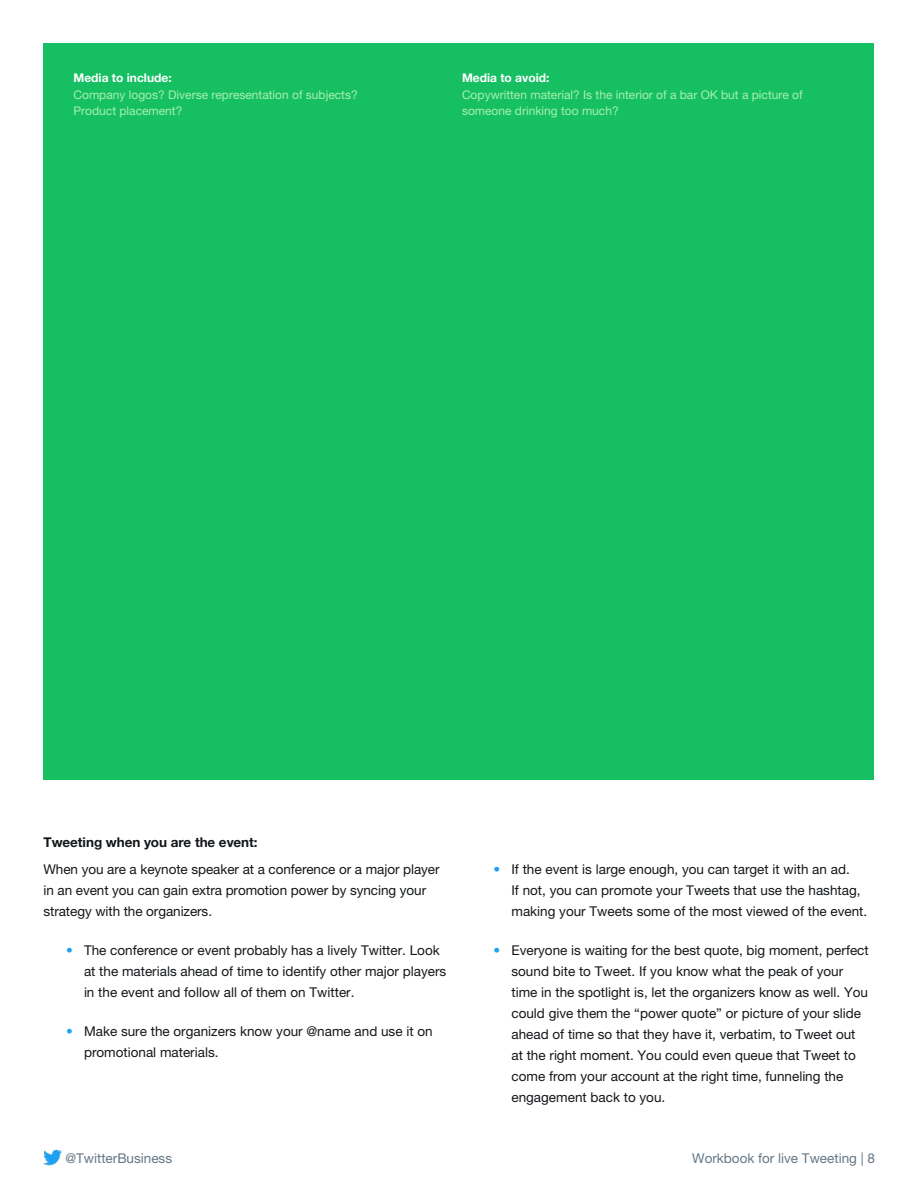
<style>
.page{position:relative;width:918px;height:1188px;background:#fff}
.page>*{position:absolute;margin:0;border:0;box-sizing:border-box;transform-origin:0 0}
.t1{font:13.5px/21px "Helvetica Neue LT Pro";color:#14171a}
.t2{font:13.5px "Helvetica Neue LT Pro";color:#657786}
.t3{font:700 13.5px "Helvetica Neue LT Pro";letter-spacing:-.005em;color:#14171a}
.t4{font:12px/16.5px "Helvetica Neue LT Pro";color:#a5f2ab}
.t5{font:700 12px "Helvetica Neue LT Pro";color:#fff}
.s1{color:#1da1f2}
</style>
<div class="page">
<img style="left:43px;top:1149px;width:19px;height:17px">
<div style="left:44px;top:44px;width:830px;height:736px;background:#17bf63"></div>
<p class="t5" style="left:74px;top:70px;width:100px">Media to include:</p>
<p class="t4" style="left:74px;top:86px;width:286px">Company logos? Diverse representation of subjects?<br>Product placement?</p>
<p class="t5" style="left:462px;top:70px;width:89px">Media to avoid:</p>
<p class="t4" style="left:462px;top:86px;width:342px">Copywritten material? Is the interior of a bar OK but a picture of someone drinking too much?</p>
<p class="t3" style="left:44px;top:833px;width:216px">Tweeting when you are the event:</p>
<p class="t1" style="left:44px;top:858px;width:398px">When you are a keynote speaker at a conference or a major player in an event you can gain extra promotion power by syncing your strategy with the organizers.</p>
<p class="t1" style="left:84px;top:939px;width:364px;text-indent:-18px"><span class="s1">•</span> The conference or event probably has a lively Twitter. Look at the materials ahead of time to identify other major players in the event and follow all of them on Twitter.</p>
<p class="t1" style="left:84px;top:1020px;width:350px;text-indent:-18px"><span class="s1">•</span> Make sure the organizers know your @name and use it on promotional materials.</p>
<p class="t1" style="left:511px;top:858px;width:357px;text-indent:-18px"><span class="s1">•</span> If the event is large enough, you can target it with an ad.<br>If not, you can promote your Tweets that use the hashtag, making your Tweets some of the most viewed of the event.</p>
<p class="t1" style="left:511px;top:939px;width:359px;text-indent:-18px"><span class="s1">•</span> Everyone is waiting for the best quote, big moment, perfect sound bite to Tweet. If you know what the peak of your time in the spotlight is, let the organizers know as well. You could give them the “power quote” or picture of your slide ahead of time so that they have it, verbatim, to Tweet out at the right moment. You could even queue that Tweet to come from your account at the right time, funneling the engagement back to you.</p>
<p class="t2" style="left:65px;top:1150px;width:108px">@TwitterBusiness</p>
<p class="t2" style="left:692px;top:1150px;width:184px">Workbook for live Tweeting | 8</p>
</div>
